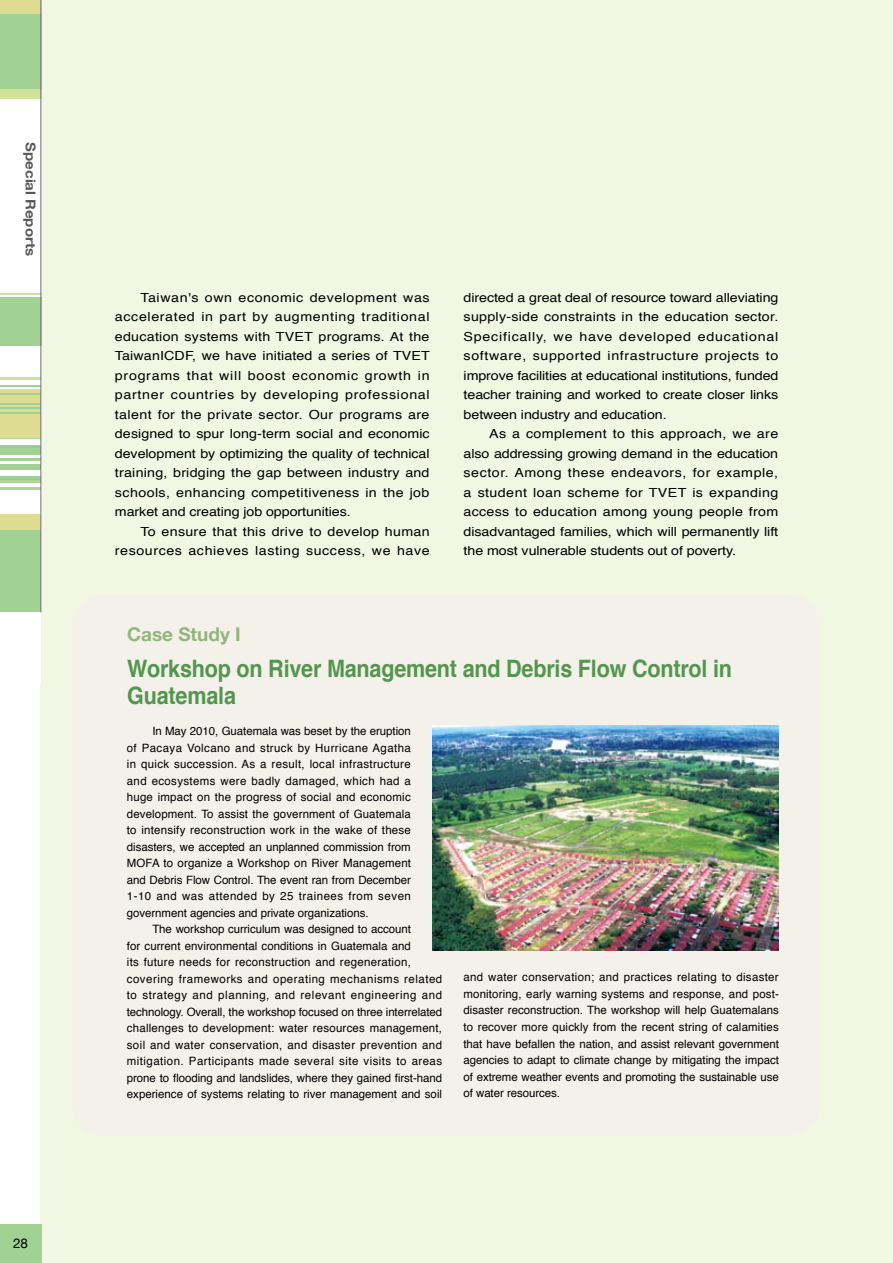
<style>
.page{position:relative;width:893px;height:1263px;background:#fff}
.page>*{position:absolute;margin:0;border:0;box-sizing:border-box;transform-origin:0 0}
.t1{font:700 24px/27px "Helvetica";letter-spacing:-.01em;color:#53964f;scale:.9 1}
.t2{font:700 18.9px "Helvetica Neue";color:#90b77b}
.t3{font:700 13.5px "Helvetica Neue";color:#595757;scale:1.11 1}
.t4{font:13.5px "Helvetica Neue";color:#000}
.t5{font:12.6px/19.5px "Helvetica";letter-spacing:-.005em;color:#000;text-align:justify;scale:1.14 1}
.t6{font:12.6px/19.5px "Helvetica";letter-spacing:.04em;color:#000;text-align:right;scale:1.14 1}
.t7{font:11.55px/16.5px "Helvetica";letter-spacing:.005em;color:#000;text-align:justify}
</style>
<div class="page">
<div style="left:40px;top:0;width:853px;height:1262px;background:#f2f7e4"></div>
<div style="left:0;top:0;width:41px;height:683px;background:#fff"></div>
<hr style="left:0;top:458px;width:41px;height:3px;background:#a1d193">
<hr style="left:0;top:464px;width:41px;height:3px;background:#a1d193">
<hr style="left:0;top:452px;width:41px;height:3px;background:#a1d193">
<hr style="left:0;top:447px;width:41px;height:3px;background:#a1d193">
<hr style="left:0;top:476px;width:41px;height:3px;background:#a1d193">
<hr style="left:0;top:445px;width:41px;height:3px;background:#95cd9e">
<hr style="left:0;top:478px;width:41px;height:3px;background:#95cd9e">
<hr style="left:0;top:480px;width:41px;height:3px;background:#afd696">
<hr style="left:0;top:487px;width:41px;height:3px;background:#afd696">
<hr style="left:0;top:450px;width:41px;height:3px;background:#a1d193">
<hr style="left:0;top:467px;width:41px;height:2px;background:#a1d193">
<hr style="left:0;top:436px;width:41px;height:3px;background:#afd696">
<div style="left:0;top:389px;width:41px;height:49px;background:#dedc91"></div>
<div style="left:0;top:514px;width:41px;height:40px;background:#dedc91"></div>
<hr style="left:0;top:412px;width:41px;height:2px;background:#a1d193">
<hr style="left:0;top:407px;width:41px;height:2px;background:#a1d193">
<hr style="left:0;top:403px;width:41px;height:1px;background:#a1d193">
<hr style="left:0;top:393px;width:41px;height:2px;background:#a1d193">
<hr style="left:0;top:385px;width:41px;height:2px;background:#a1d193">
<hr style="left:0;top:378px;width:41px;height:2px;background:#cfe298">
<div style="left:0;top:530px;width:41px;height:49px;background:#a1d193"></div>
<div style="left:0;top:563px;width:41px;height:49px;background:#a1d193"></div>
<div style="left:0;top:297px;width:41px;height:49px;background:#a1d193"></div>
<div style="left:0;top:50px;width:41px;height:49px;background:#cfe298"></div>
<div style="left:0;top:0;width:41px;height:38px;background:#dedc91"></div>
<div style="left:0;top:14px;width:41px;height:49px;background:#a1d193"></div>
<div style="left:0;top:48px;width:41px;height:40px;background:#a1d193"></div>
<hr style="left:0;top:294px;width:41px;height:1px;background:#cfe298">
<hr style="left:41px;top:0;width:1px;height:612px;background:#727172">
<div style="left:0;top:1225px;width:41px;height:38px;background:#a1d193"></div>
<div style="left:72px;top:594px;width:748px;height:542px;background:#f4f1ea;border-radius:34px"></div>
<img style="left:432px;top:725px;width:347px;height:225px">
<p class="t3" style="left:39px;top:142px;width:104px;rotate:90deg">Special Reports</p>
<p class="t4" style="left:13px;top:1235px;width:17px">28</p>
<p class="t5" style="left:115px;top:288px;width:278px;text-indent:26px">Taiwan's own economic development was accelerated in part by augmenting traditional education systems with TVET programs. At the TaiwanICDF, we have initiated a series of TVET programs that will boost economic growth in partner countries by developing professional talent for the private sector. Our programs are designed to spur long-term social and economic development by optimizing the quality of technical training, bridging the gap between industry and schools, enhancing competitiveness in the job market and creating job opportunities.</p>
<p class="t6" style="left:115px;top:522px;width:278px">To ensure that this drive to develop human resources achieves lasting success, we have</p>
<p class="t5" style="left:464px;top:288px;width:278px">directed a great deal of resource toward alleviating supply-side constraints in the education sector.<br>Specifically, we have developed educational software, supported infrastructure projects to improve facilities at educational institutions, funded teacher training and worked to create closer links between industry and education.</p>
<p class="t5" style="left:464px;top:424px;width:278px;text-indent:26px">As a complement to this approach, we are also addressing growing demand in the education sector. Among these endeavors, for example, a student loan scheme for TVET is expanding access to education among young people from disadvantaged families, which will permanently lift the most vulnerable students out of poverty.</p>
<h2 class="t2" style="left:127px;top:622px;width:115px">Case Study I</h2>
<h1 class="t1" style="left:127px;top:656px;width:674px">Workshop on River Management and Debris Flow Control in<br>Guatemala</h1>
<p class="t7" style="left:127px;top:723px;width:286px;text-indent:26px">In May 2010, Guatemala was beset by the eruption of Pacaya Volcano and struck by Hurricane Agatha in quick succession. As a result, local infrastructure and ecosystems were badly damaged, which had a huge impact on the progress of social and economic development. To assist the government of Guatemala to intensify reconstruction work in the wake of these disasters, we accepted an unplanned commission from MOFA to organize a Workshop on River Management and Debris Flow Control. The event ran from December 1-10 and was attended by 25 trainees from seven government agencies and private organizations.</p>
<p class="t7" style="left:127px;top:921px;width:317px;text-align:left;text-indent:26px">The workshop curriculum was designed to account<br>for current environmental conditions in Guatemala and<br>its future needs for reconstruction and regeneration, covering frameworks and operating mechanisms related to strategy and planning, and relevant engineering and technology. Overall, the workshop focused on three interrelated challenges to development: water resources management, soil and water conservation, and disaster prevention and mitigation. Participants made several site visits to areas prone to flooding and landslides, where they gained first-hand experience of systems relating to river management and soil</p>
<p class="t7" style="left:463px;top:969px;width:317px">and water conservation; and practices relating to disaster monitoring, early warning systems and response, and post&shy;disaster reconstruction. The workshop will help Guatemalans to recover more quickly from the recent string of calamities that have befallen the nation, and assist relevant government agencies to adapt to climate change by mitigating the impact of extreme weather events and promoting the sustainable use of water resources.</p>
</div>
